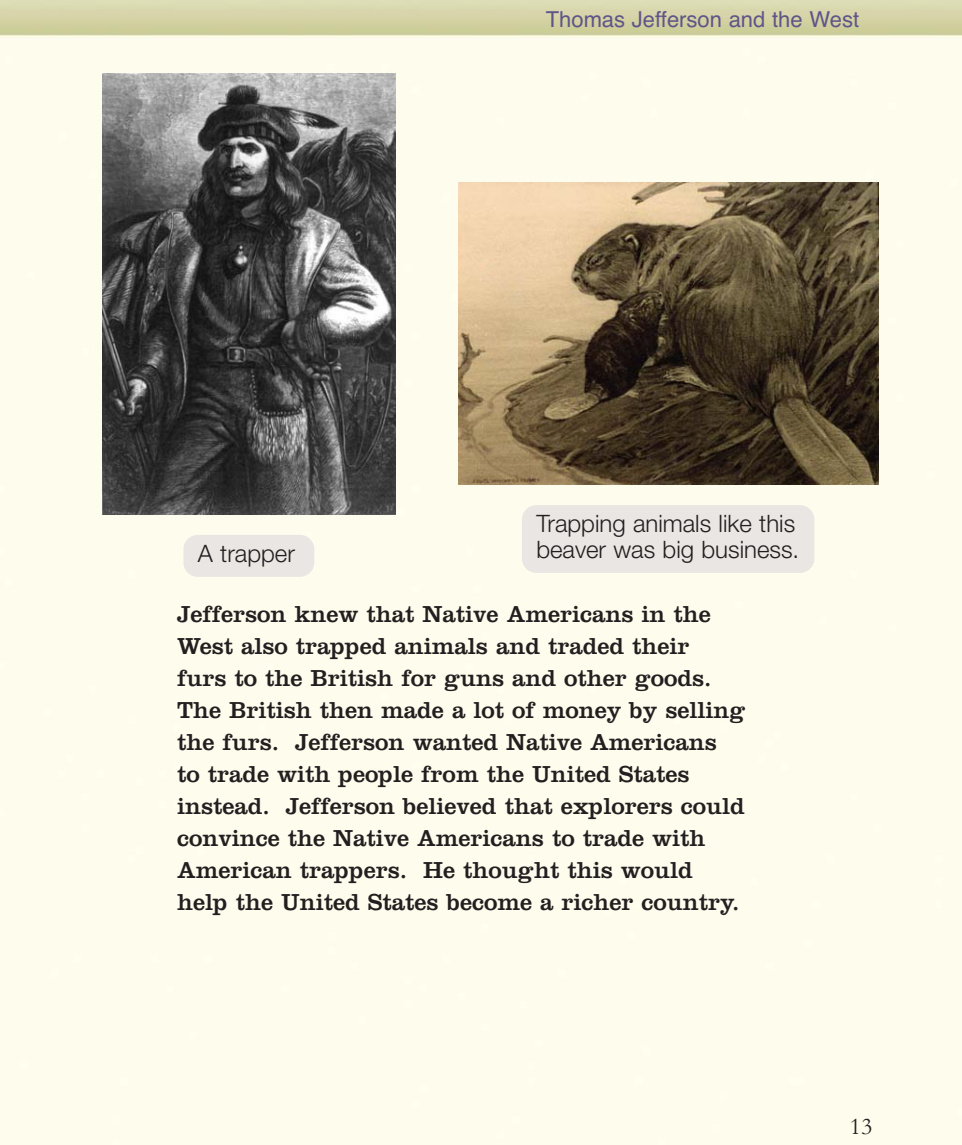
<style>
.page{position:relative;width:962px;height:1145px;background:#fefced}
.page>*{position:absolute;margin:0;border:0;box-sizing:border-box;transform-origin:0 0}
.t1{font:24px/32px "Clarendon";color:#231f20}
.t2{font:300 24px/26px "Helvetica Neue";color:#231f20}
.t3{font:24px "Garamond";color:#231f20}
.t4{font:22px "Helvetica";color:#5f5589}
.s1{color:#e9e6e3}
</style>
<div class="page">
<div style="left:183px;top:535px;width:131px;height:42px;background:#e9e6e3;border-radius:14px"></div>
<div style="left:522px;top:505px;width:292px;height:68px;background:#e9e6e3;border-radius:14px"></div>
<img style="left:103px;top:74px;width:293px;height:440px">
<img style="left:458px;top:182px;width:420px;height:303px">
<p class="t2" style="left:198px;top:543px;width:103px">A trapper<span class="s1">.</span></p>
<p class="t4" style="left:546px;top:11px;width:315px">Thomas Jefferson and the West</p>
<p class="t2" style="left:536px;top:513px;width:264px">Trapping animals like this beaver was big business.</p>
<p class="t1" style="left:177px;top:600px;width:570px">Jefferson knew that Native Americans in the West also trapped animals and traded their<br>furs to the British for guns and other goods.<br>The British then made a lot of money by selling the furs. Jefferson wanted Native Americans<br>to trade with people from the United States instead. Jefferson believed that explorers could convince the Native Americans to trade with American trappers. He thought this would help the United States become a richer country.</p>
<p class="t3" style="left:850px;top:1118px;width:24px">13</p>
</div>
